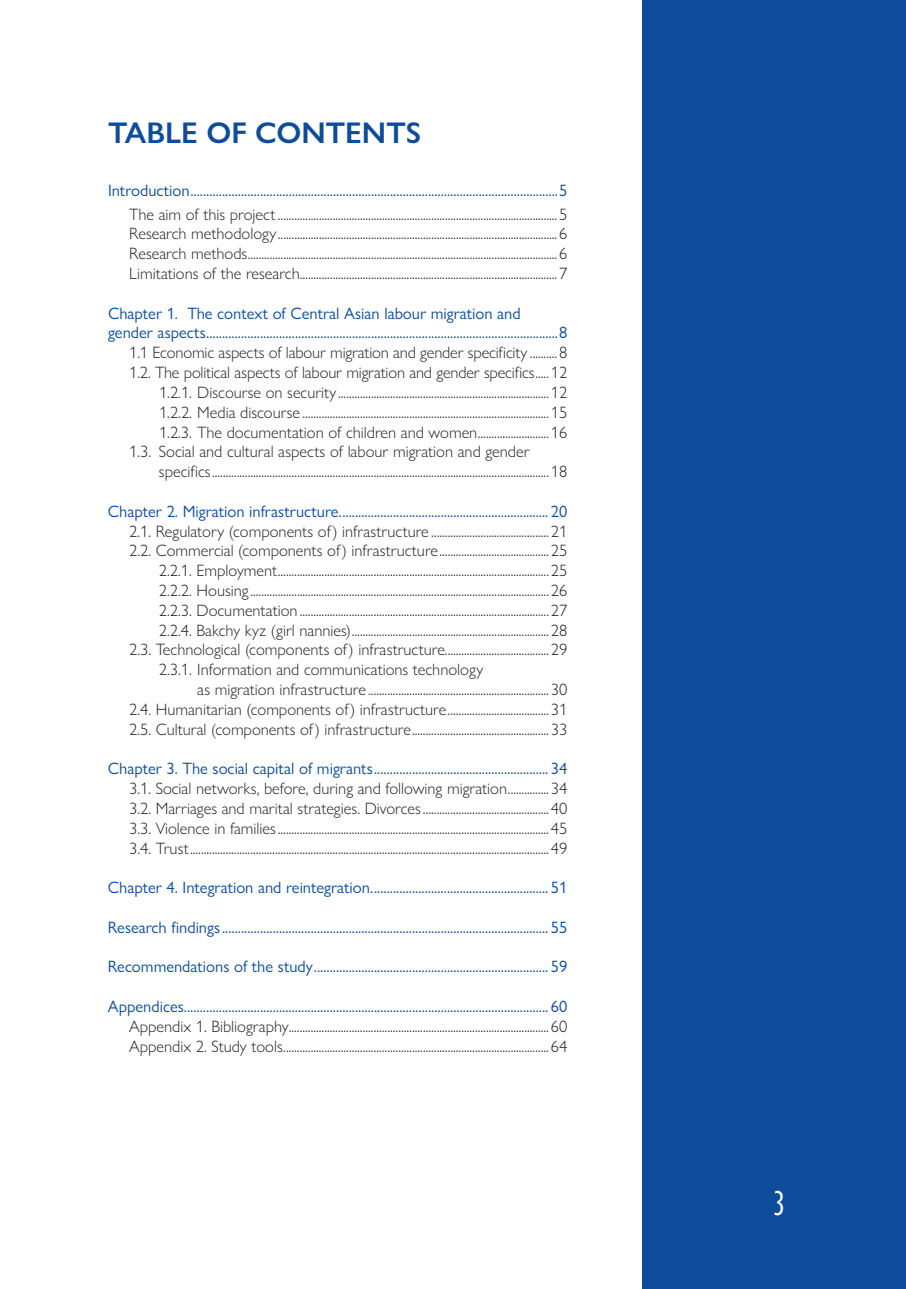
<style>
.page{position:relative;width:906px;height:1289px;background:#fff}
.page>*{position:absolute;margin:0;border:0;box-sizing:border-box;transform-origin:0 0}
.t1{font:condensed 36px "Gill Sans Nova";color:#fff}
.t2{font:600 30px "Gill Sans Nova";color:#0d4c9b}
.t3{font:300 16.5px/19.8px "Gill Sans Nova";color:#231f20;text-align:justify}
.t4{font:16.5px/19.8px "Gill Sans Nova";color:#0d4c9b}
</style>
<div class="page">
<div style="left:642px;top:0;width:264px;height:1288px;background:#0d4c9b"></div>
<h2 class="t2" style="left:108px;top:114px;width:296px">TABLE OF CONTENTS</h2>
<p class="t4" style="left:108px;top:180px;width:461px">Introduction....................................................................................................................5</p>
<p class="t3" style="left:129px;top:204px;width:439px">The aim of this project......................................................................................................5<br>Research methodology......................................................................................................6<br>Research methods.................................................................................................................6<br>Limitations of the research..............................................................................................7</p>
<p class="t4" style="left:108px;top:303px;width:461px">Chapter 1. The context of Central Asian labour migration and gender aspects...............................................................................................................8</p>
<p class="t3" style="left:129px;top:342px;width:439px">1.1 Economic aspects of labour migration and gender specificity ..........8</p>
<p class="t3" style="left:129px;top:362px;width:439px">1.2. The political aspects of labour migration and gender specifics.....12</p>
<p class="t3" style="left:159px;top:382px;width:410px">1.2.1. Discourse on security.............................................................................12</p>
<p class="t3" style="left:159px;top:402px;width:410px">1.2.2. Media discourse ..........................................................................................15</p>
<p class="t3" style="left:159px;top:422px;width:410px">1.2.3. The documentation of children and women..........................16</p>
<p class="t3" style="left:129px;top:441px;width:402px">1.3. Social and cultural aspects of labour migration and gender</p>
<p class="t3" style="left:159px;top:461px;width:410px">specifics...........................................................................................................................18</p>
<p class="t4" style="left:108px;top:501px;width:461px">Chapter 2. Migration infrastructure.................................................................. 20</p>
<p class="t3" style="left:129px;top:521px;width:439px">2.1. Regulatory (components of) infrastructure ...........................................21</p>
<p class="t3" style="left:129px;top:540px;width:439px">2.2. Commercial (components of) infrastructure........................................25</p>
<p class="t3" style="left:159px;top:560px;width:410px">2.2.1. Employment...................................................................................................25</p>
<p class="t3" style="left:159px;top:580px;width:410px">2.2.2. Housing.............................................................................................................26</p>
<p class="t3" style="left:159px;top:600px;width:410px">2.2.3. Documentation ...........................................................................................27</p>
<p class="t3" style="left:159px;top:620px;width:410px">2.2.4. Bakchy kyz (girl nannies)........................................................................28</p>
<p class="t3" style="left:129px;top:639px;width:439px">2.3. Technological (components of) infrastructure......................................29</p>
<p class="t3" style="left:159px;top:659px;width:326px">2.3.1. Information and communications technology</p>
<p class="t3" style="left:197px;top:679px;width:371px">as migration infrastructure ..................................................................30</p>
<p class="t3" style="left:129px;top:699px;width:439px">2.4. Humanitarian (components of) infrastructure.....................................31</p>
<p class="t3" style="left:129px;top:719px;width:439px">2.5. Cultural (components of) infrastructure..................................................33</p>
<p class="t4" style="left:108px;top:758px;width:461px">Chapter 3. The social capital of migrants....................................................... 34</p>
<p class="t3" style="left:129px;top:778px;width:439px">3.1. Social networks, before, during and following migration...............34<br>3.2. Marriages and marital strategies. Divorces..............................................40<br>3.3. Violence in families...................................................................................................45<br>3.4. Trust...................................................................................................................................49</p>
<p class="t4" style="left:108px;top:877px;width:461px">Chapter 4. Integration and reintegration........................................................ 51</p>
<p class="t4" style="left:108px;top:917px;width:461px">Research findings....................................................................................................... 55</p>
<p class="t4" style="left:108px;top:956px;width:461px">Recommendations of the study.......................................................................... 59</p>
<p class="t4" style="left:108px;top:996px;width:461px">Appendices................................................................................................................... 60</p>
<p class="t3" style="left:129px;top:1016px;width:439px">Appendix 1. Bibliography...............................................................................................60<br>Appendix 2. Study tools.................................................................................................64</p>
<h1 class="t1" style="left:773px;top:1180px;width:13px">3</h1>
</div>
